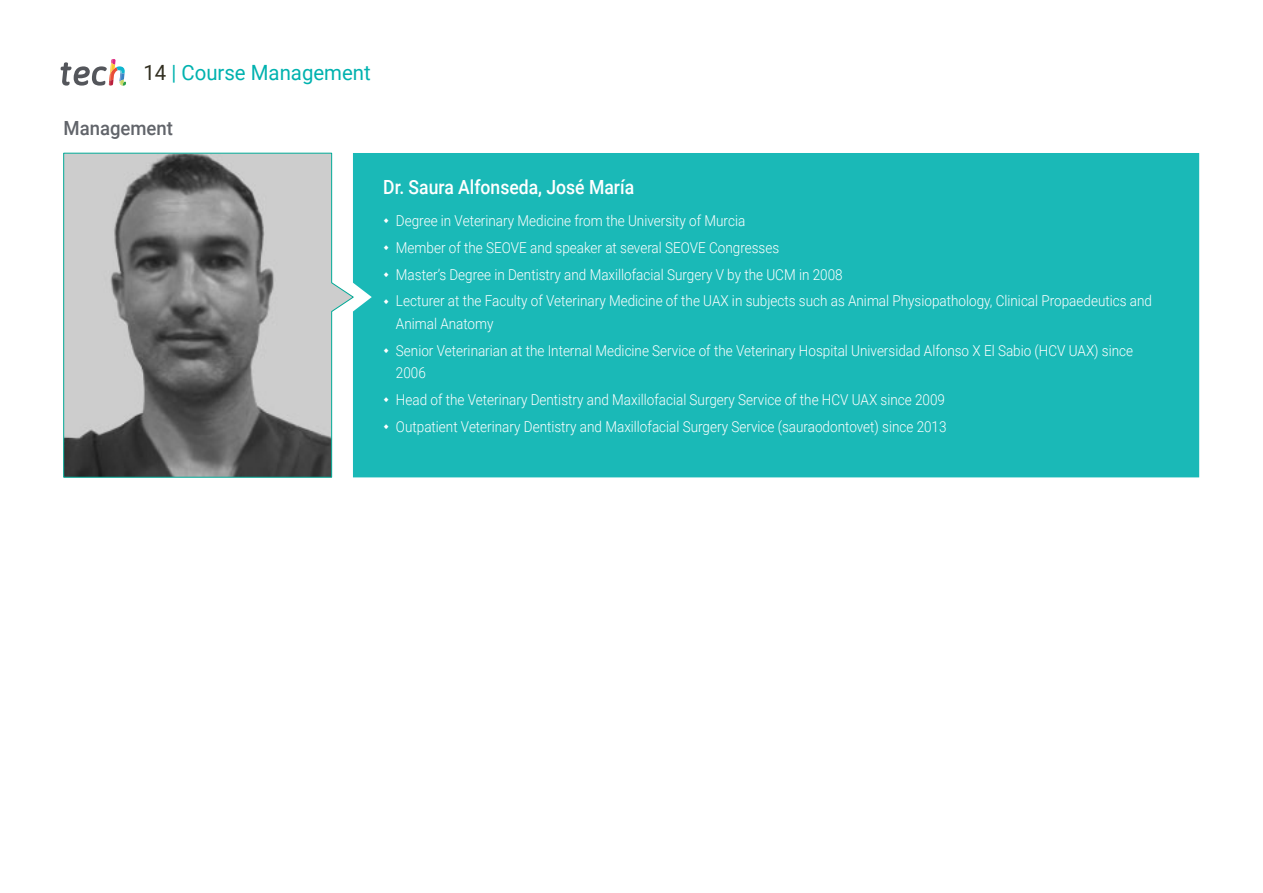
<style>
.page{position:relative;width:1263px;height:893px;background:#fff}
.page>*{position:absolute;margin:0;border:0;box-sizing:border-box;transform-origin:0 0}
.t1{font:21px "Roboto";color:#00b2af}
.t2{font:500 19.5px "Roboto";color:#fff;scale:.9 1}
.t3{font:500 19.5px "Roboto";color:#61646a;scale:.95 1}
.t4{font:300 15px/26.7px "Roboto";color:#fff;scale:.9 1}
.s1{color:#312e20}
</style>
<div class="page">
<svg style="left:61px;top:59px;width:65px;height:27px"></svg>
<div style="left:354px;top:153px;width:845px;height:324px;background:#1ab9b7"></div>
<svg style="left:63px;top:153px;width:291px;height:325px;background:#979999"></svg>
<svg style="left:384px;top:218px;width:4px;height:5px"></svg>
<svg style="left:384px;top:245px;width:4px;height:5px"></svg>
<svg style="left:384px;top:272px;width:4px;height:5px"></svg>
<svg style="left:384px;top:299px;width:4px;height:5px"></svg>
<svg style="left:384px;top:348px;width:4px;height:5px"></svg>
<svg style="left:384px;top:397px;width:4px;height:5px"></svg>
<svg style="left:384px;top:424px;width:4px;height:5px"></svg>
<h1 class="t1" style="left:144px;top:57px;width:229px"><span class="s1">14</span> | Course Management</h1>
<h2 class="t3" style="left:63px;top:114px;width:117px">Management</h2>
<h2 class="t2" style="left:383px;top:174px;width:280px">Dr. Saura Alfonseda, José María</h2>
<p class="t4" style="left:396px;top:207px;width:841px">Degree in Veterinary Medicine from the University of Murcia<br>Member of the SEOVE and speaker at several SEOVE Congresses<br>Master’s Degree in Dentistry and Maxillofacial Surgery V by the UCM in 2008<br>Lecturer at the Faculty of Veterinary Medicine of the UAX in subjects such as Animal Physiopathology, Clinical Propaedeutics and</p>
<p class="t4" style="left:396px;top:310px;width:820px">Animal Anatomy<br>Senior Veterinarian at the Internal Medicine Service of the Veterinary Hospital Universidad Alfonso X El Sabio (HCV UAX) since</p>
<p class="t4" style="left:396px;top:359px;width:613px">2006<br>Head of the Veterinary Dentistry and Maxillofacial Surgery Service of the HCV UAX since 2009<br>Outpatient Veterinary Dentistry and Maxillofacial Surgery Service (sauraodontovet) since 2013</p>
</div>
